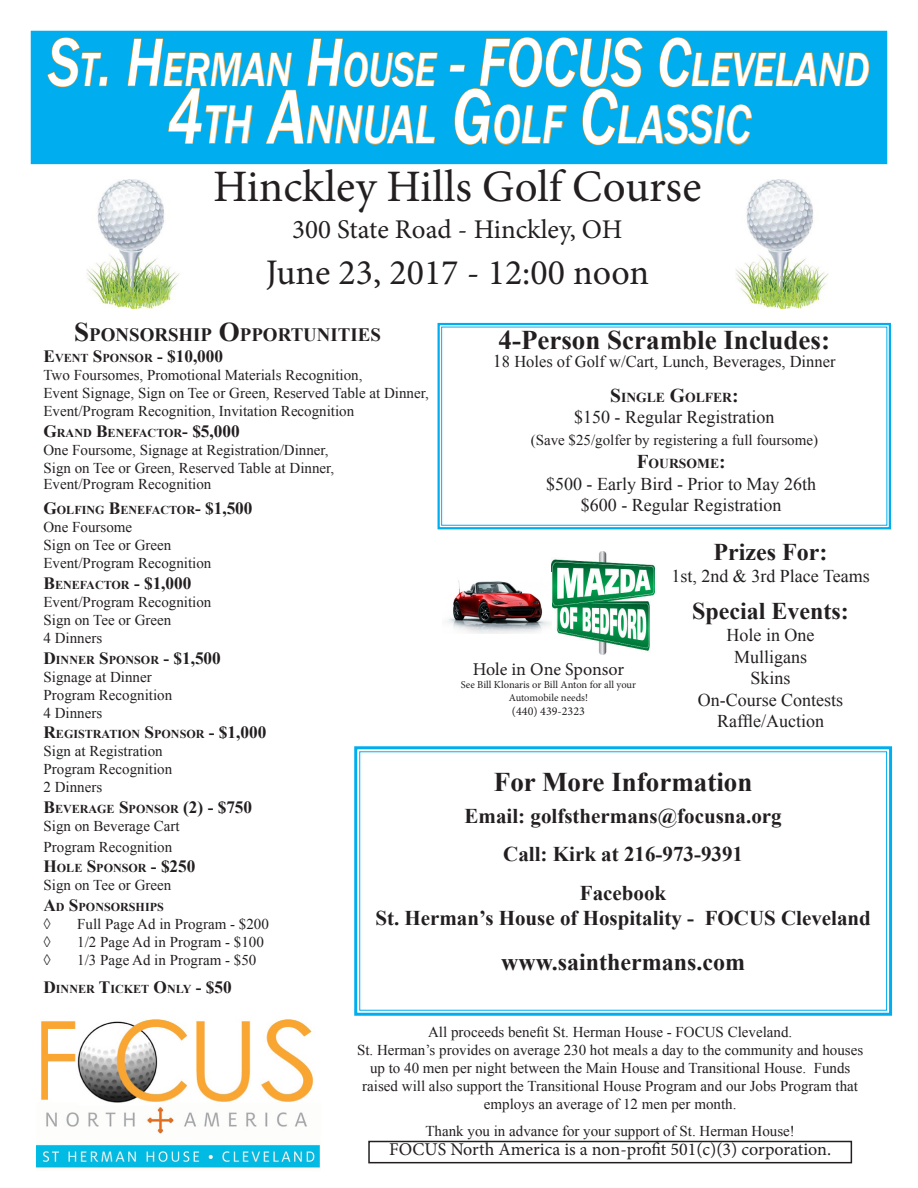
<style>
.page{position:relative;width:918px;height:1188px;background:#fff}
.page>*{position:absolute;margin:0;border:0;box-sizing:border-box;transform-origin:0 0}
.t1{font:italic 500 55.8px "Franklin Gothic";color:#fff;scale:.79 1}
.t2{font:italic 500 49.05px "Franklin Gothic";color:#fff;scale:.81 1}
.t3{font:45px "Minion Pro";color:#231f20}
.t4{font:36px "Minion Pro";color:#231f20}
.t5{font:700 27px "Times New Roman";color:#231f20}
.t6{font:27px "Minion Pro";color:#231f20}
.t7{font:700 24px "Times New Roman";color:#231f20}
.t8{font:700 21px "Times New Roman";color:#231f20}
.t9{font:700 18.9px "Times New Roman";color:#231f20}
.t10{font:18px "Times New Roman";color:#231f20}
.t11{font:18px "Minion Pro";color:#231f20}
.t12{font:700 17.25px "Times New Roman";color:#231f20}
.t13{font:16.5px "Times New Roman";color:#231f20}
.t14{font:15px/18px "Times New Roman";color:#231f20}
.t15{font:700 13.65px "Times New Roman";color:#231f20}
.t16{font:700 12.15px "Times New Roman";color:#231f20}
.t17{font:12px "Minion Pro";color:#231f20}
.t18{font:10.5px "Minion Pro";letter-spacing:-.005em;color:#231f20}
.s1{font-size:70.05px}
.s2{font-size:79.8px}
.s3{font-size:27px}
.s4{font-size:12.15px}
.s5{font-size:17.25px}
.s6{font-size:18px}
.s7{font-size:19.5px}
</style>
<div class="page">
<div style="left:32px;top:32px;width:854px;height:131px;background:#00aeef"></div>
<svg style="left:47px;top:37px;width:61px;height:50px"></svg>
<svg style="left:127px;top:38px;width:311px;height:107px"></svg>
<svg style="left:449px;top:37px;width:420px;height:109px"></svg>
<div style="left:31px;top:31px;width:856px;height:133px;border:2px solid #00aeef"></div>
<img style="left:37px;top:1019px;width:283px;height:149px">
<div style="left:368px;top:1141px;width:484px;height:22px;border:2px solid #231f20"></div>
<svg style="left:437px;top:322px;width:454px;height:208px"></svg>
<img style="left:86px;top:179px;width:93px;height:130px">
<img style="left:735px;top:179px;width:93px;height:130px">
<svg style="left:354px;top:746px;width:539px;height:270px"></svg>
<div style="left:359px;top:751px;width:528px;height:260px;border:1px solid #00aeef"></div>
<img style="left:552px;top:551px;width:103px;height:104px">
<img style="left:448px;top:580px;width:104px;height:53px">
<p class="t2" style="left:48px;top:39px;width:1016px"><span class="s1">S</span>T<span class="s1">. H</span>ERMAN <span class="s1">H</span>OUSE <span class="s1">- FOCUS C</span>LEVELAND</p>
<p class="t1" style="left:167px;top:90px;width:739px"><span class="s2">4</span>TH <span class="s2">A</span>NNUAL <span class="s2">G</span>OLF <span class="s2">C</span>LASSIC</p>
<p class="t3" style="left:213px;top:157px;width:490px">Hinckley Hills Golf Course</p>
<p class="t6" style="left:292px;top:212px;width:332px">300 State Road - Hinckley, OH</p>
<p class="t4" style="left:266px;top:248px;width:385px">June 23, 2017 - 12:00 noon</p>
<p class="t9" style="left:74px;top:322px;width:307px"><span class="s3">S</span>PONSORSHIP <span class="s3">O</span>PPORTUNITIES</p>
<p class="t12" style="left:44px;top:344px;width:181px">E<span class="s4">VENT</span> S<span class="s4">PONSOR</span> - $10,000</p>
<p class="t14" style="left:44px;top:366px;width:320px">Two Foursomes, Promotional Materials Recognition,</p>
<p class="t14" style="left:44px;top:384px;width:387px">Event Signage, Sign on Tee or Green, Reserved Table at Dinner,<br>Event/Program Recognition, Invitation Recognition</p>
<p class="t16" style="left:44px;top:424px;width:198px"><span class="s5">G</span>RAND <span class="s5">B</span>ENEFACTOR<span class="s5">- $5,000</span></p>
<p class="t14" style="left:44px;top:441px;width:292px">One Foursome, Signage at Registration/Dinner,<br>Sign on Tee or Green, Reserved Table at Dinner,</p>
<p class="t14" style="left:44px;top:475px;width:169px">Event/Program Recognition</p>
<p class="t16" style="left:44px;top:502px;width:211px"><span class="s5">G</span>OLFING <span class="s5">B</span>ENEFACTOR<span class="s5">- $1,500</span></p>
<p class="t14" style="left:44px;top:518px;width:169px">One Foursome<br>Sign on Tee or Green<br>Event/Program Recognition</p>
<p class="t16" style="left:44px;top:576px;width:150px"><span class="s5">B</span>ENEFACTOR <span class="s5">- $1,000</span></p>
<p class="t14" style="left:44px;top:593px;width:169px">Event/Program Recognition<br>Sign on Tee or Green<br>4 Dinners</p>
<p class="t16" style="left:44px;top:651px;width:179px"><span class="s5">D</span>INNER <span class="s5">S</span>PONSOR <span class="s5">- $1,500</span></p>
<p class="t14" style="left:44px;top:667px;width:130px">Signage at Dinner<br>Program Recognition<br>4 Dinners</p>
<p class="t16" style="left:44px;top:726px;width:224px"><span class="s5">R</span>EGISTRATION <span class="s5">S</span>PONSOR <span class="s5">- $1,000</span></p>
<p class="t14" style="left:44px;top:742px;width:130px">Sign at Registration<br>Program Recognition<br>2 Dinners</p>
<p class="t16" style="left:44px;top:801px;width:210px"><span class="s5">B</span>EVERAGE <span class="s5">S</span>PONSOR <span class="s5">(2) - $750</span></p>
<p class="t14" style="left:44px;top:815px;width:138px;line-height:20.7px">Sign on Beverage Cart<br>Program Recognition</p>
<p class="t16" style="left:44px;top:860px;width:154px"><span class="s5">H</span>OLE <span class="s5">S</span>PONSOR <span class="s5">- $250</span></p>
<p class="t14" style="left:44px;top:876px;width:129px">Sign on Tee or Green</p>
<p class="t16" style="left:44px;top:899px;width:121px"><span class="s5">A</span>D <span class="s5">S</span>PONSORSHIPS</p>
<p class="t14" style="left:44px;top:915px;width:9px">◊</p>
<p class="t14" style="left:77px;top:915px;width:193px">Full Page Ad in Program - $200</p>
<p class="t14" style="left:44px;top:933px;width:9px">◊</p>
<p class="t14" style="left:77px;top:933px;width:188px">1/2 Page Ad in Program - $100</p>
<p class="t14" style="left:44px;top:951px;width:9px">◊</p>
<p class="t14" style="left:77px;top:951px;width:181px">1/3 Page Ad in Program - $50</p>
<p class="t16" style="left:44px;top:980px;width:190px"><span class="s5">D</span>INNER <span class="s5">T</span>ICKET <span class="s5">O</span>NLY <span class="s5">- $50</span></p>
<p class="t5" style="left:499px;top:321px;width:333px">4-Person Scramble Includes:</p>
<p class="t13" style="left:493px;top:351px;width:344px"><span class="s6">1</span>8 Holes of Golf w/Cart, Lunch, Beverages, Dinner</p>
<p class="t15" style="left:610px;top:388px;width:130px"><span class="s7">S</span>INGLE <span class="s7">G</span>OLFER<span class="s7">:</span></p>
<p class="t10" style="left:574px;top:405px;width:202px">$150 - Regular Registration</p>
<p class="t14" style="left:531px;top:430px;width:289px">(Save $25/golfer by registering a full foursome)</p>
<p class="t15" style="left:637px;top:454px;width:90px"><span class="s7">F</span>OURSOME<span class="s7">:</span></p>
<p class="t10" style="left:546px;top:472px;width:271px">$500 - Early Bird - Prior to May 26th</p>
<p class="t10" style="left:581px;top:493px;width:202px">$600 - Regular Registration</p>
<p class="t7" style="left:714px;top:535px;width:115px">Prizes For:</p>
<p class="t10" style="left:671px;top:564px;width:200px">1st, 2nd &amp; 3rd Place Teams</p>
<p class="t7" style="left:692px;top:595px;width:158px">Special Events:</p>
<p class="t10" style="left:727px;top:623px;width:89px">Hole in One</p>
<p class="t10" style="left:734px;top:645px;width:75px">Mulligans</p>
<p class="t10" style="left:751px;top:666px;width:42px">Skins</p>
<p class="t10" style="left:698px;top:688px;width:147px">On-Course Contests</p>
<p class="t10" style="left:717px;top:709px;width:108px">Raffle/Auction</p>
<p class="t11" style="left:473px;top:658px;width:153px">Hole in One Sponsor</p>
<p class="t18" style="left:461px;top:678px;width:177px">See Bill Klonaris or Bill Anton for all your</p>
<p class="t18" style="left:509px;top:690px;width:81px">Automobile needs!</p>
<p class="t17" style="left:512px;top:703px;width:74px">(440) 439-2323</p>
<p class="t5" style="left:494px;top:763px;width:260px">For More Information</p>
<p class="t8" style="left:465px;top:801px;width:319px">Email: golfsthermans@focusna.org</p>
<p class="t8" style="left:503px;top:840px;width:241px">Call: Kirk at 216-973-9391</p>
<p class="t8" style="left:580px;top:879px;width:88px">Facebook</p>
<p class="t8" style="left:375px;top:904px;width:497px">St. Herman’s House of Hospitality - FOCUS Cleveland</p>
<p class="t7" style="left:501px;top:946px;width:245px">www.sainthermans.com</p>
<p class="t14" style="left:428px;top:1023px;width:366px">All proceeds benefit St. Herman House - FOCUS Cleveland.</p>
<p class="t14" style="left:357px;top:1041px;width:508px;text-align:center">St. Herman’s provides on average 230 hot meals a day to the community and houses up to 40 men per night between the Main House and Transitional House. Funds raised will also support the Transitional House Program and our Jobs Program that employs an average of 12 men per month.</p>
<p class="t14" style="left:425px;top:1122px;width:371px">Thank you in advance for your support of St. Herman House!</p>
<p class="t11" style="left:389px;top:1138px;width:443px">FOCUS North America is a non-profit 501(c)(3) corporation.</p>
</div>
